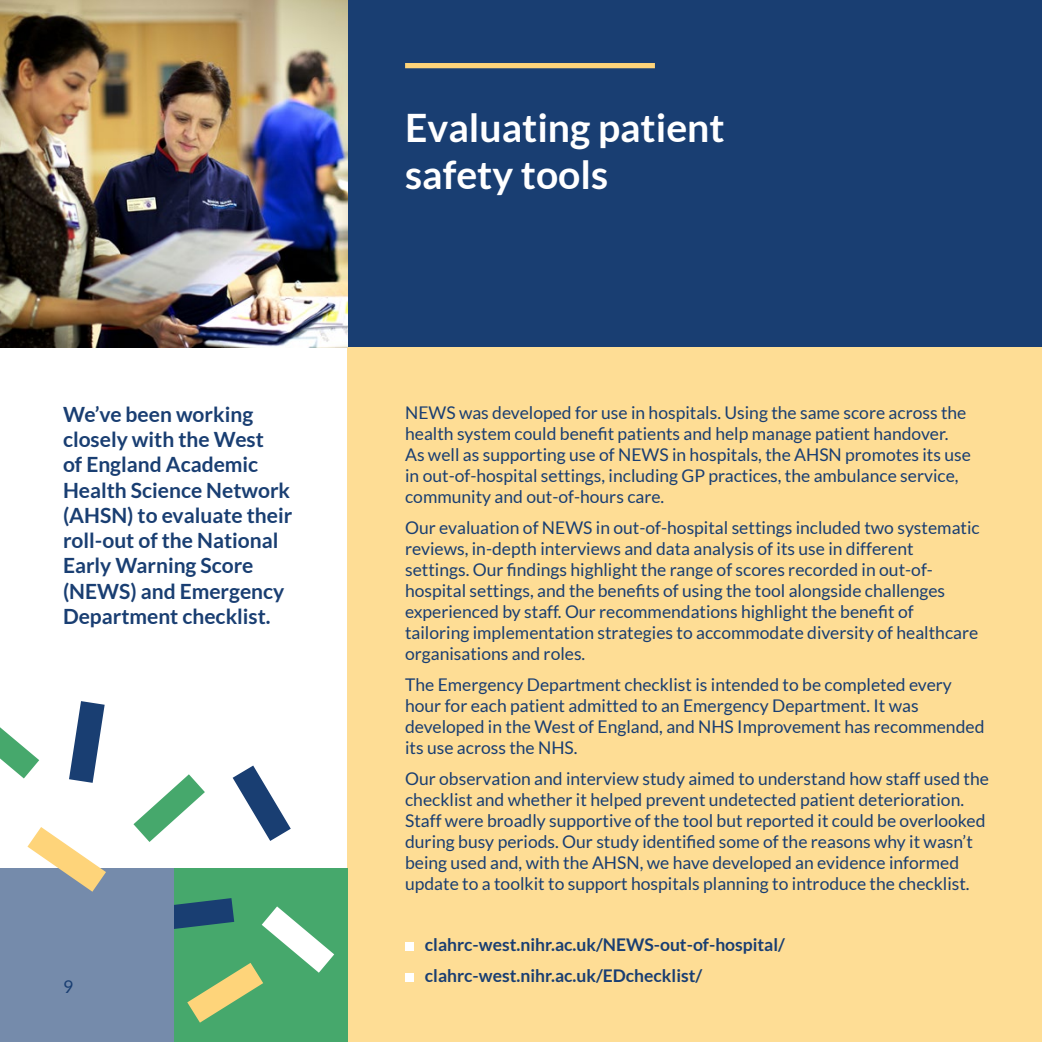
<style>
.page{position:relative;width:1042px;height:1042px;background:#fff}
.page>*{position:absolute;margin:0;border:0;box-sizing:border-box;transform-origin:0 0}
.t1{font:700 39.2px/46.9px "Lato";color:#fff}
.t2{font:700 21px/25.2px "Lato";color:#193e72}
.t3{font:17.5px/21px "Lato";color:#193e72}
.t4{font:700 17.5px/31px "Lato";color:#193e72}
</style>
<div class="page">
<svg style="left:0;top:727px;width:39px;height:51px"></svg>
<div style="left:347px;top:0;width:695px;height:347px;background:#193e72"></div>
<div style="left:347px;top:347px;width:695px;height:695px;background:#fedd95"></div>
<img style="left:0;top:0;width:347px;height:347px">
<div style="left:405px;top:63px;width:250px;height:5px;background:#fed47a"></div>
<div style="left:405px;top:942px;width:8px;height:9px;background:#fff"></div>
<div style="left:405px;top:973px;width:8px;height:9px;background:#fff"></div>
<div style="left:0;top:868px;width:347px;height:174px;background:#46a86c"></div>
<div style="left:0;top:868px;width:174px;height:174px;background:#758bab"></div>
<svg style="left:233px;top:765px;width:58px;height:76px"></svg>
<svg style="left:133px;top:774px;width:72px;height:68px"></svg>
<svg style="left:174px;top:898px;width:160px;height:124px"></svg>
<svg style="left:27px;top:827px;width:79px;height:64px"></svg>
<svg style="left:69px;top:701px;width:36px;height:82px"></svg>
<h1 class="t1" style="left:405px;top:104px;width:321px">Evaluating patient safety tools</h1>
<p class="t2" style="left:63px;top:401px;width:231px">We’ve been working closely with the West<br>of England Academic<br>Health Science Network (AHSN) to evaluate their roll-out of the National<br>Early Warning Score (NEWS) and Emergency<br>Department checklist.</p>
<p class="t3" style="left:405px;top:402px;width:567px">NEWS was developed for use in hospitals. Using the same score across the health system could benefit patients and help manage patient handover.<br>As well as supporting use of NEWS in hospitals, the AHSN promotes its use in out-of-hospital settings, including GP practices, the ambulance service, community and out-of-hours care.</p>
<p class="t3" style="left:405px;top:517px;width:576px">Our evaluation of NEWS in out-of-hospital settings included two systematic reviews, in-depth interviews and data analysis of its use in different settings. Our findings highlight the range of scores recorded in out-of&shy;hospital settings, and the benefits of using the tool alongside challenges experienced by staff. Our recommendations highlight the benefit of tailoring implementation strategies to accommodate diversity of healthcare organisations and roles.</p>
<p class="t3" style="left:405px;top:674px;width:581px">The Emergency Department checklist is intended to be completed every hour for each patient admitted to an Emergency Department. It was developed in the West of England, and NHS Improvement has recommended its use across the NHS.</p>
<p class="t3" style="left:405px;top:768px;width:585px">Our observation and interview study aimed to understand how staff used the checklist and whether it helped prevent undetected patient deterioration.<br>Staff were broadly supportive of the tool but reported it could be overlooked during busy periods. Our study identified some of the reasons why it wasn’t being used and, with the AHSN, we have developed an evidence informed update to a toolkit to support hospitals planning to introduce the checklist.</p>
<p class="t3" style="left:63px;top:976px;width:12px">9</p>
<p class="t4" style="left:425px;top:928px;width:361px">clahrc-west.nihr.ac.uk/NEWS-out-of-hospital/ clahrc-west.nihr.ac.uk/EDchecklist/</p>
</div>
